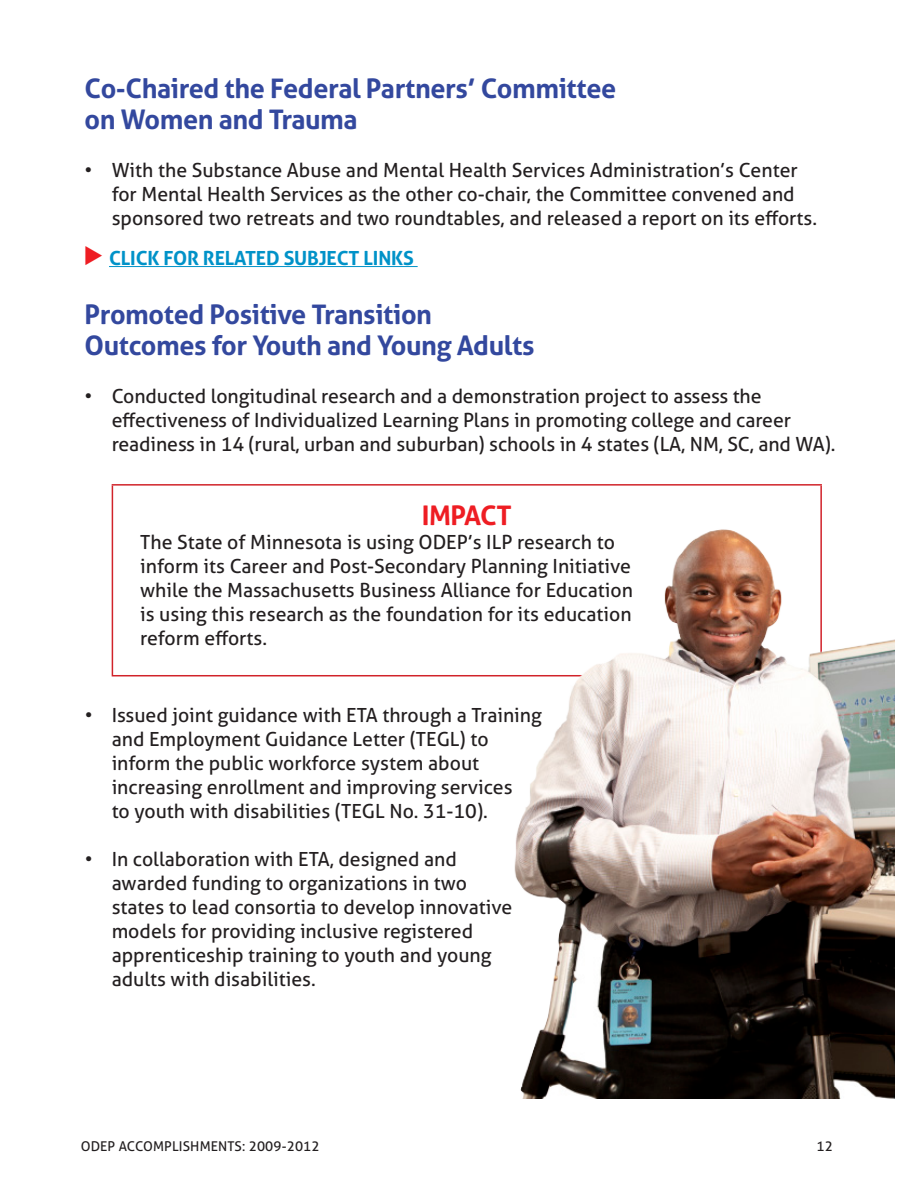
<style>
.page{position:relative;width:918px;height:1188px;background:#fff}
.page>*{position:absolute;margin:0;border:0;box-sizing:border-box;transform-origin:0 0}
.t1{font:700 27px/31.5px "Aller";letter-spacing:-.015em;color:#33489e}
.t2{font:700 27px "Aller";letter-spacing:-.02em;color:#ee1d23}
.t3{font:19.5px/24px "Aller";color:#231f20}
.t4{font:700 19.5px "Aller";letter-spacing:-.01em;color:#0092c8}
.t5{font:13.5px "Aller";letter-spacing:.01em;color:#231f20}
.s1{font-family:"Mathematical Pi Six";font-weight:400;font-size:26.1px;color:#ee1d23}
</style>
<div class="page">
<hr style="left:109px;top:266px;width:309px;height:1px;background:#0092c8">
<hr style="left:112px;top:484px;width:710px;height:2px;background:#d1232a">
<hr style="left:112px;top:486px;width:1px;height:189px;background:#d1232a">
<hr style="left:820px;top:486px;width:2px;height:189px;background:#d1232a">
<hr style="left:112px;top:675px;width:710px;height:1px;background:#d1232a">
<img style="left:509px;top:518px;width:386px;height:581px">
<p class="t1" style="left:85px;top:72px;width:533px">Co-Chaired the Federal Partners’ Committee on Women and Trauma</p>
<p class="t3" style="left:112px;top:158px;width:707px;text-indent:-27px">• With the Substance Abuse and Mental Health Services Administration’s Center for Mental Health Services as the other co-chair, the Committee convened and sponsored two retreats and two roundtables, and released a report on its efforts.</p>
<p class="t4" style="left:85px;top:246px;width:331px"><span class="s1">c</span> CLICK FOR RELATED SUBJECT LINKS</p>
<p class="t1" style="left:85px;top:298px;width:451px">Promoted Positive Transition<br>Outcomes for Youth and Young Adults</p>
<p class="t3" style="left:112px;top:384px;width:725px;text-indent:-27px">• Conducted longitudinal research and a demonstration project to assess the effectiveness of Individualized Learning Plans in promoting college and career readiness in 14 (rural, urban and suburban) schools in 4 states (LA, NM, SC, and WA).</p>
<h3 class="t2" style="left:422px;top:499px;width:91px">IMPACT</h3>
<p class="t3" style="left:140px;top:530px;width:494px">The State of Minnesota is using ODEP’s ILP research to inform its Career and Post-Secondary Planning Initiative while the Massachusetts Business Alliance for Education is using this research as the foundation for its education reform efforts.</p>
<p class="t3" style="left:112px;top:703px;width:432px;text-indent:-27px">• Issued joint guidance with ETA through a Training and Employment Guidance Letter (TEGL) to inform the public workforce system about increasing enrollment and improving services<br>to youth with disabilities (TEGL No. 31-10).</p>
<p class="t3" style="left:112px;top:847px;width:402px;text-indent:-27px">• In collaboration with ETA, designed and awarded funding to organizations in two states to lead consortia to develop innovative models for providing inclusive registered apprenticeship training to youth and young adults with disabilities.</p>
<p class="t5" style="left:81px;top:1138px;width:240px">ODEP ACCOMPLISHMENTS: 2009-2012</p>
<p class="t5" style="left:817px;top:1138px;width:18px">12</p>
</div>
